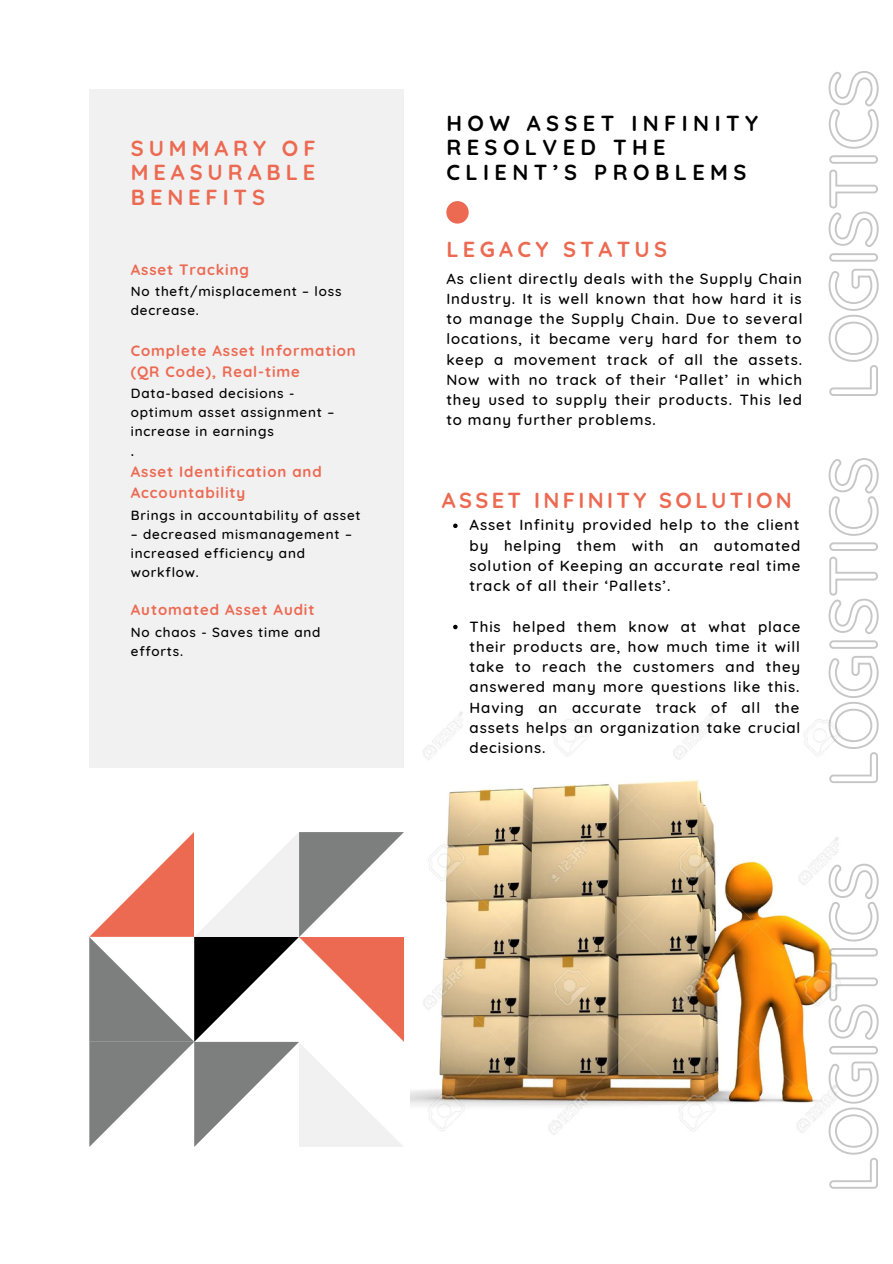
<style>
.page{position:relative;width:893px;height:1264px;background:#fff}
.page>*{position:absolute;margin:0;border:0;box-sizing:border-box;transform-origin:0 0}
.t1{font:700 21.75px/24.8px "Quicksand";letter-spacing:.25em;color:#000}
.t2{font:700 21.75px/24.8px "Quicksand";letter-spacing:.2em;color:#ec6952;text-align:justify}
.t3{font:700 21.75px "Quicksand";letter-spacing:.155em;color:#ec6952}
.t4{font:500 15px/20.2px "Quicksand";letter-spacing:.06em;color:#000;text-align:justify}
.t5{font:700 15px/21.3px "Quicksand";letter-spacing:.06em;color:#ec6952}
.t6{font:500 13.5px/19px "Quicksand";letter-spacing:.06em;color:#000}
</style>
<div class="page">
<svg style="left:446px;top:201px;width:22px;height:22px"></svg>
<div style="left:89px;top:89px;width:315px;height:679px;background:#f1f1f1"></div>
<svg style="left:89px;top:832px;width:315px;height:314px"></svg>
<img style="left:411px;top:712px;width:428px;height:423px">
<svg style="left:453px;top:523px;width:4px;height:5px"></svg>
<svg style="left:453px;top:624px;width:4px;height:5px"></svg>
<svg style="left:827px;top:862px;width:52px;height:327px"></svg>
<svg style="left:827px;top:458px;width:52px;height:326px"></svg>
<svg style="left:828px;top:71px;width:51px;height:325px"></svg>
<p class="t2" style="left:131px;top:135px;width:186px">SUMMARY OF MEASURABLE BENEFITS</p>
<p class="t5" style="left:131px;top:258px;width:120px">Asset Tracking</p>
<p class="t6" style="left:131px;top:281px;width:212px">No theft/misplacement – loss decrease.</p>
<p class="t5" style="left:131px;top:339px;width:226px">Complete Asset Information (QR Code), Real-time</p>
<p class="t6" style="left:131px;top:383px;width:205px">Data-based decisions - optimum asset assignment – increase in earnings</p>
<p class="t4" style="left:131px;top:440px;width:5px">.</p>
<p class="t5" style="left:131px;top:460px;width:192px">Asset Identification and<br>Accountability</p>
<p class="t6" style="left:131px;top:505px;width:231px">Brings in accountability of asset</p>
<p class="t6" style="left:131px;top:524px;width:223px">– decreased mismanagement – increased efficiency and workflow.</p>
<p class="t5" style="left:131px;top:599px;width:185px">Automated Asset Audit</p>
<p class="t6" style="left:131px;top:622px;width:191px">No chaos - Saves time and efforts.</p>
<p class="t1" style="left:446px;top:110px;width:313px">HOW ASSET INFINITY<br>RESOLVED THE<br>CLIENT’S PROBLEMS</p>
<p class="t2" style="left:446px;top:236px;width:222px">LEGACY STATUS</p>
<p class="t4" style="left:446px;top:268px;width:357px">As client directly deals with the Supply Chain Industry. It is well known that how hard it is to manage the Supply Chain. Due to several locations, it became very hard for them to keep a movement track of all the assets.<br>Now with no track of their ‘Pallet’ in which they used to supply their products. This led to many further problems.</p>
<p class="t3" style="left:442px;top:486px;width:351px">ASSET INFINITY SOLUTION</p>
<p class="t4" style="left:469px;top:514px;width:332px">Asset Infinity provided help to the client by helping them with an automated solution of Keeping an accurate real time track of all their ‘Pallets’.</p>
<p class="t4" style="left:469px;top:615px;width:332px">This helped them know at what place their products are, how much time it will take to reach the customers and they answered many more questions like this.<br>Having an accurate track of all the assets helps an organization take crucial decisions.</p>
</div>
